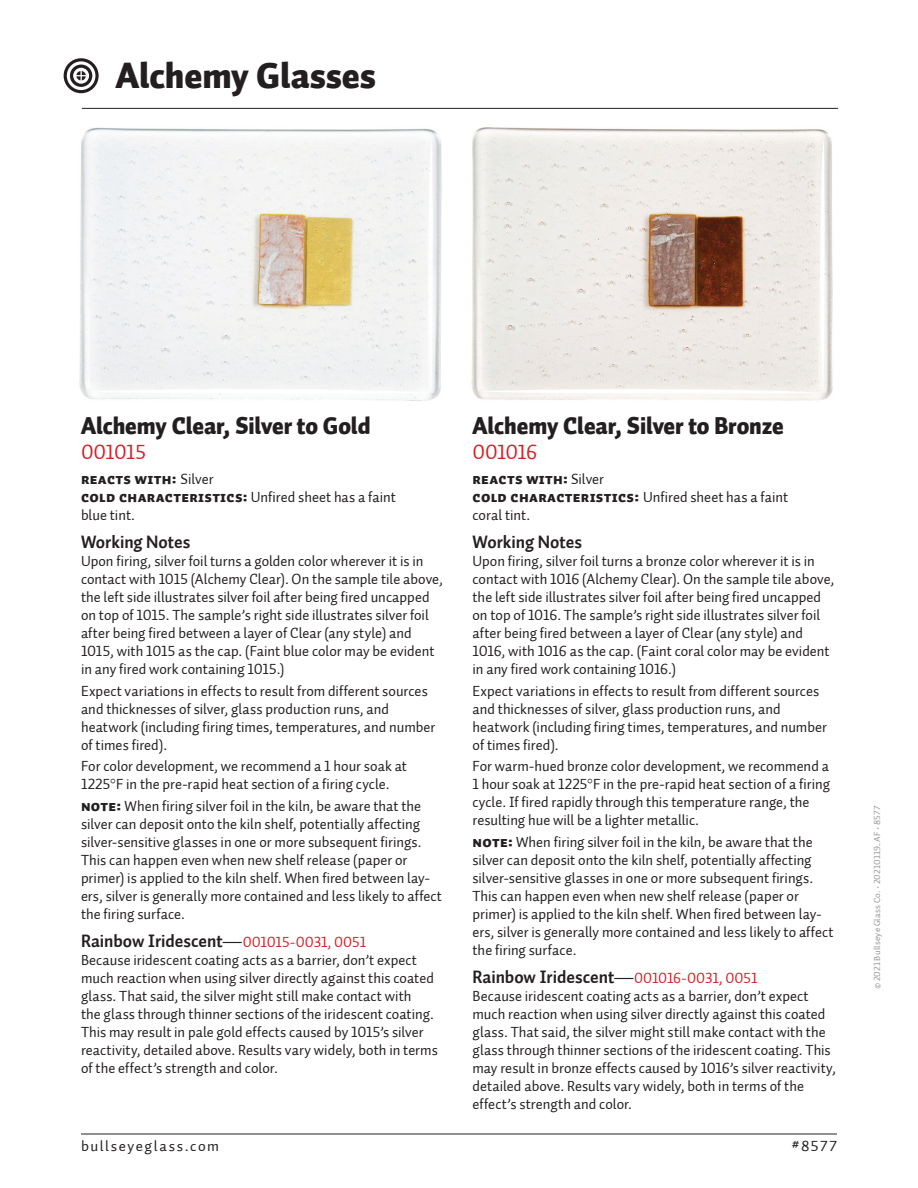
<style>
.page{position:relative;width:918px;height:1188px;background:#fff}
.page>*{position:absolute;margin:0;border:0;box-sizing:border-box;transform-origin:0 0}
.t1{font:36px "Auto 1 Black LF";letter-spacing:-.005em;color:#231f20}
.t2{font:24px "Auto 1 Black LF";letter-spacing:-.005em;color:#231f20}
.t3{font:21px "Auto 1 Regular LF";letter-spacing:-.025em;color:#d1232a}
.t4{font:18px "Auto 1 Bold LF";letter-spacing:-.005em;color:#231f20}
.t5{font:15px/18px "Auto 1 Regular LF";color:#231f20}
.t6{font:15px "Auto 1 Regular LF";letter-spacing:.105em;color:#231f20}
.t7{font:9px "Auto 1 Regular LF";letter-spacing:.02em;color:#939598}
.s1{font-family:"Auto 2 Black Sm Cp"}
.s2{font-family:"Auto 1 Regular LF"}
.s3{font-family:"Auto 1 Regular LF";font-size:15px;color:#d1232a}
</style>
<div class="page">
<img style="left:79px;top:127px;width:363px;height:274px">
<img style="left:471px;top:127px;width:362px;height:274px">
<hr style="left:82px;top:108px;width:756px;height:1px;background:#231f20">
<svg style="left:64px;top:58px;width:35px;height:35px"></svg>
<hr style="left:81px;top:1134px;width:756px;height:1px;background:#231f20">
<p class="t1" style="left:116px;top:52px;width:262px">Alchemy Glasses</p>
<p class="t2" style="left:81px;top:410px;width:291px">Alchemy Clear, Silver to Gold</p>
<p class="t3" style="left:81px;top:439px;width:67px">001015</p>
<p class="t5" style="left:81px;top:470px;width:317px"><span class="s1">REACTS WITH:</span> Silver<br><span class="s1">COLD CHARACTERISTICS:</span> Unfired sheet has a faint blue tint.</p>
<p class="t4" style="left:81px;top:530px;width:111px">Working Notes</p>
<p class="t5" style="left:81px;top:552px;width:363px">Upon firing, silver foil turns a golden color wherever it is in contact with 1015 (Alchemy Clear). On the sample tile above, the left side illustrates silver foil after being fired uncapped on top of 1015. The sample’s right side illustrates silver foil after being fired between a layer of Clear (any style) and 1015, with 1015 as the cap. (Faint blue color may be evident in any fired work containing 1015.)</p>
<p class="t5" style="left:81px;top:682px;width:356px">Expect variations in effects to result from different sources and thicknesses of silver, glass production runs, and heatwork (including firing times, temperatures, and number of times fired).</p>
<p class="t5" style="left:81px;top:757px;width:328px">For color development, we recommend a 1 hour soak at<br>1225°F in the pre-rapid heat section of a firing cycle.</p>
<p class="t5" style="left:81px;top:797px;width:363px"><span class="s1">NOTE:</span> When firing silver foil in the kiln, be aware that the silver can deposit onto the kiln shelf, potentially affecting silver-sensitive glasses in one or more subsequent firings.<br>This can happen even when new shelf release (paper or primer) is applied to the kiln shelf. When fired between lay&shy;ers, silver is generally more contained and less likely to affect the firing surface.</p>
<p class="t4" style="left:81px;top:929px;width:287px">Rainbow Iridescent<span class="s2">—</span><span class="s3">001015-0031, 0051</span></p>
<p class="t5" style="left:81px;top:951px;width:358px">Because iridescent coating acts as a barrier, don’t expect much reaction when using silver directly against this coated glass. That said, the silver might still make contact with<br>the glass through thinner sections of the iridescent coating.<br>This may result in pale gold effects caused by 1015’s silver reactivity, detailed above. Results vary widely, both in terms of the effect’s strength and color.</p>
<p class="t2" style="left:472px;top:410px;width:313px">Alchemy Clear, Silver to Bronze</p>
<p class="t3" style="left:472px;top:439px;width:66px">001016</p>
<p class="t5" style="left:472px;top:470px;width:317px"><span class="s1">REACTS WITH:</span> Silver<br><span class="s1">COLD CHARACTERISTICS:</span> Unfired sheet has a faint coral tint.</p>
<p class="t4" style="left:472px;top:530px;width:111px">Working Notes</p>
<p class="t5" style="left:472px;top:552px;width:363px">Upon firing, silver foil turns a bronze color wherever it is in contact with 1016 (Alchemy Clear). On the sample tile above, the left side illustrates silver foil after being fired uncapped on top of 1016. The sample’s right side illustrates silver foil after being fired between a layer of Clear (any style) and 1016, with 1016 as the cap. (Faint coral color may be evident in any fired work containing 1016.)</p>
<p class="t5" style="left:472px;top:682px;width:356px">Expect variations in effects to result from different sources and thicknesses of silver, glass production runs, and heatwork (including firing times, temperatures, and number of times fired).</p>
<p class="t5" style="left:472px;top:757px;width:359px">For warm-hued bronze color development, we recommend a 1 hour soak at 1225°F in the pre-rapid heat section of a firing cycle. If fired rapidly through this temperature range, the resulting hue will be a lighter metallic.</p>
<p class="t5" style="left:472px;top:833px;width:363px"><span class="s1">NOTE:</span> When firing silver foil in the kiln, be aware that the silver can deposit onto the kiln shelf, potentially affecting silver-sensitive glasses in one or more subsequent firings.<br>This can happen even when new shelf release (paper or primer) is applied to the kiln shelf. When fired between lay&shy;ers, silver is generally more contained and less likely to affect the firing surface.</p>
<p class="t4" style="left:472px;top:965px;width:287px">Rainbow Iridescent<span class="s2">—</span><span class="s3">001016-0031, 0051</span></p>
<p class="t5" style="left:472px;top:987px;width:365px">Because iridescent coating acts as a barrier, don’t expect much reaction when using silver directly against this coated glass. That said, the silver might still make contact with the glass through thinner sections of the iridescent coating. This may result in bronze effects caused by 1016’s silver reactivity, detailed above. Results vary widely, both in terms of the effect’s strength and color.</p>
<p class="t6" style="left:81px;top:1137px;width:140px">bullseyeglass.com</p>
<p class="t5" style="left:791px;top:1138px;width:47px">#8577</p>
<p class="t7" style="left:871px;top:989px;width:185px;rotate:-90deg">© 2021 Bullseye Glass Co. • 20210119_AF • 8577</p>
</div>
